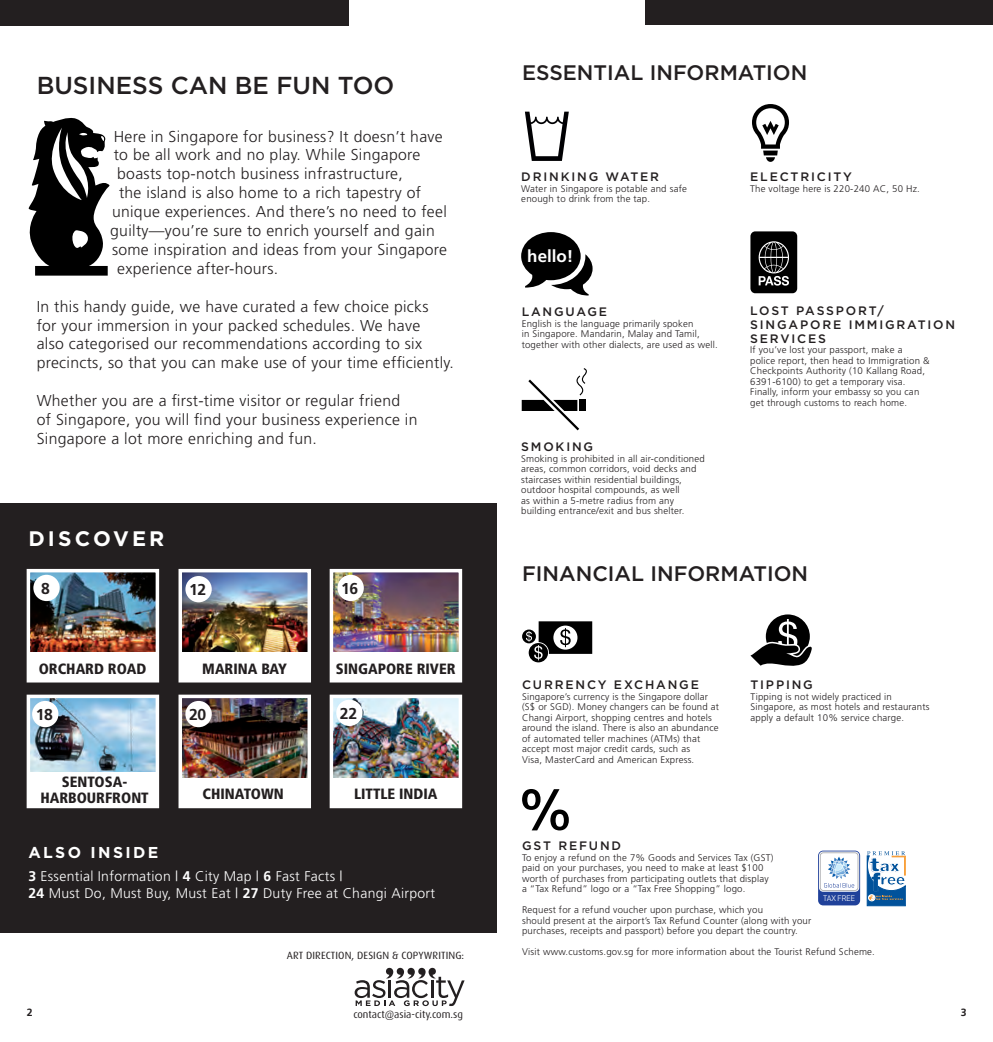
<style>
.page{position:relative;width:993px;height:1042px;background:#fff}
.page>*{position:absolute;margin:0;border:0;box-sizing:border-box;transform-origin:0 0}
.t1{font:500 24.5px "Gotham";color:#231f20}
.t2{font:500 21px "Gotham";color:#231f20}
._1_venue_name{font:700 21px "Gotham";letter-spacing:.15em;color:#fff}
.t3{font:700 16.97px "Frutiger";color:#fff}
._1_venue_name-2{font:300 15.75px/18.9px "Frutiger";letter-spacing:.02em;color:#231f20}
.t4{font:700 15.75px "Frutiger";letter-spacing:-.02em;color:#231f20}
._1_venue_name-3{font:700 15.75px "Gotham";letter-spacing:.15em;color:#fff}
._1_venue_name-4{font:900 condensed 14.88px "Frutiger";color:#231f20}
._1_venue_name-5{font:300 14px "Frutiger";letter-spacing:.02em;color:#fff}
._1_venue_name-6{font:500 12.25px/14px "Gotham";letter-spacing:.15em;color:#231f20}
.t5{font:10.5px "Dax OT";letter-spacing:.01em;color:#231f20}
.t6{font:700 10.5px "Frutiger LT Std";color:#231f20}
._1_venue_name-7{font:300 9.62px/10.5px "Frutiger";letter-spacing:.02em;color:#231f20}
.t7{font:7.52px "Apex New";color:#fff}
.s1{font-weight:700}
</style>
<div class="page">
<div style="left:645px;top:0;width:347px;height:25px;background:#231f20"></div>
<svg style="left:752px;top:104px;width:36px;height:58px"></svg>
<svg style="left:521px;top:232px;width:71px;height:63px"></svg>
<svg style="left:750px;top:231px;width:47px;height:62px;background:#282828"></svg>
<svg style="left:521px;top:368px;width:66px;height:62px"></svg>
<svg style="left:525px;top:112px;width:43px;height:49px"></svg>
<svg style="left:522px;top:621px;width:70px;height:41px"></svg>
<svg style="left:750px;top:614px;width:62px;height:52px"></svg>
<svg style="left:866px;top:851px;width:40px;height:56px"></svg>
<div style="left:868px;top:894px;width:6px;height:7px;border:1px solid #fff;border-radius:50%"></div>
<div style="left:817px;top:850px;width:42px;height:55px;background:#20419a;border-radius:5px"></div>
<svg style="left:818px;top:851px;width:40px;height:41px"></svg>
<svg style="left:819px;top:852px;width:39px;height:39px"></svg>
<div style="left:820px;top:853px;width:37px;height:37px;background:#fff;border-radius:3px"></div>
<svg style="left:824px;top:856px;width:29px;height:31px"></svg>
<svg style="left:522px;top:789px;width:46px;height:41px"></svg>
<div style="left:0;top:503px;width:496px;height:429px;background:#231f20"></div>
<div style="left:0;top:0;width:348px;height:26px;background:#231f20"></div>
<img style="left:32px;top:574px;width:122px;height:78px">
<div style="left:27px;top:569px;width:132px;height:113px;border:4px solid #fff"></div>
<img style="left:32px;top:699px;width:122px;height:73px">
<div style="left:27px;top:694px;width:132px;height:114px;border:4px solid #fff"></div>
<img style="left:183px;top:574px;width:123px;height:78px">
<div style="left:178px;top:569px;width:133px;height:113px;border:4px solid #fff"></div>
<img style="left:183px;top:699px;width:123px;height:80px">
<div style="left:178px;top:694px;width:133px;height:114px;border:4px solid #fff"></div>
<img style="left:334px;top:574px;width:123px;height:78px">
<div style="left:329px;top:569px;width:133px;height:113px;border:4px solid #fff"></div>
<img style="left:334px;top:699px;width:123px;height:80px">
<div style="left:329px;top:694px;width:133px;height:114px;border:4px solid #fff"></div>
<svg style="left:28px;top:117px;width:82px;height:159px"></svg>
<div style="left:29px;top:652px;width:129px;height:29px;background:#fff"></div>
<div style="left:29px;top:772px;width:129px;height:35px;background:#fff"></div>
<div style="left:179px;top:779px;width:129px;height:28px;background:#fff"></div>
<div style="left:332px;top:779px;width:129px;height:28px;background:#fff"></div>
<div style="left:180px;top:652px;width:129px;height:29px;background:#fff"></div>
<div style="left:331px;top:652px;width:128px;height:29px;background:#fff"></div>
<div style="left:33px;top:575px;width:27px;height:26px;background:#fff;border-radius:50%"></div>
<div style="left:185px;top:576px;width:27px;height:26px;background:#fff;border-radius:50%"></div>
<div style="left:185px;top:701px;width:27px;height:26px;background:#fff;border-radius:50%"></div>
<div style="left:32px;top:701px;width:26px;height:26px;background:#fff;border-radius:50%"></div>
<div style="left:337px;top:575px;width:27px;height:26px;background:#fff;border-radius:50%"></div>
<div style="left:336px;top:700px;width:26px;height:26px;background:#fff;border-radius:50%"></div>
<svg style="left:354px;top:968px;width:110px;height:38px"></svg>
<p class="t1" style="left:37px;top:71px;width:359px">BUSINESS CAN BE FUN TOO</p>
<p class="_1_venue_name-2" style="left:114px;top:127px;width:330px">Here in Singapore for business? It doesn’t have</p>
<p class="_1_venue_name-2" style="left:114px;top:145px;width:308px">to be all work and no play. While Singapore</p>
<p class="_1_venue_name-2" style="left:117px;top:164px;width:287px">boasts top-notch business infrastructure,</p>
<p class="_1_venue_name-2" style="left:119px;top:183px;width:303px">the island is also home to a rich tapestry of</p>
<p class="_1_venue_name-2" style="left:112px;top:202px;width:336px">unique experiences. And there’s no need to feel</p>
<p class="_1_venue_name-2" style="left:110px;top:221px;width:326px">guilty—you’re sure to enrich yourself and gain</p>
<p class="_1_venue_name-2" style="left:112px;top:240px;width:336px">some inspiration and ideas from your Singapore</p>
<p class="_1_venue_name-2" style="left:117px;top:259px;width:162px">experience after-hours.</p>
<p class="_1_venue_name-2" style="left:37px;top:297px;width:418px">In this handy guide, we have curated a few choice picks<br>for your immersion in your packed schedules. We have<br>also categorised our recommendations according to six precincts, so that you can make use of your time efficiently.</p>
<p class="_1_venue_name-2" style="left:37px;top:391px;width:382px">Whether you are a first-time visitor or regular friend of Singapore, you will find your business experience in<br>Singapore a lot more enriching and fun.</p>
<p class="_1_venue_name" style="left:28px;top:526px;width:137px">DISCOVER</p>
<p class="t4" style="left:41px;top:579px;width:10px">8</p>
<p class="t4" style="left:189px;top:580px;width:19px">12</p>
<p class="t4" style="left:341px;top:579px;width:19px">16</p>
<p class="_1_venue_name-4" style="left:39px;top:660px;width:109px">ORCHARD ROAD</p>
<p class="_1_venue_name-4" style="left:202px;top:660px;width:86px">MARINA BAY</p>
<p class="_1_venue_name-4" style="left:336px;top:660px;width:121px">SINGAPORE RIVER</p>
<p class="t4" style="left:36px;top:705px;width:19px">18</p>
<p class="t4" style="left:189px;top:705px;width:19px">20</p>
<p class="t4" style="left:340px;top:704px;width:19px">22</p>
<p class="_1_venue_name-4" style="left:62px;top:773px;width:67px">SENTOSA-</p>
<p class="_1_venue_name-4" style="left:40px;top:789px;width:110px">HARBOURFRONT</p>
<p class="_1_venue_name-4" style="left:202px;top:785px;width:83px">CHINATOWN</p>
<p class="_1_venue_name-4" style="left:354px;top:785px;width:85px">LITTLE INDIA</p>
<p class="_1_venue_name-3" style="left:28px;top:843px;width:131px">ALSO INSIDE</p>
<p class="_1_venue_name-5" style="left:28px;top:868px;width:316px"><span class="s1">3</span> Essential Information | <span class="s1">4</span> City Map | <span class="s1">6</span> Fast Facts |</p>
<p class="_1_venue_name-5" style="left:28px;top:885px;width:408px"><span class="s1">24</span> Must Do, Must Buy, Must Eat | <span class="s1">27</span> Duty Free at Changi Airport</p>
<p class="t5" style="left:286px;top:949px;width:179px">ART DIRECTION, DESIGN &amp; COPYWRITING:</p>
<p class="t2" style="left:522px;top:61px;width:287px">ESSENTIAL INFORMATION</p>
<p class="_1_venue_name-6" style="left:521px;top:170px;width:139px">DRINKING WATER</p>
<p class="_1_venue_name-7" style="left:521px;top:183px;width:167px">Water in Singapore is potable and safe enough to drink from the tap.</p>
<p class="t3" style="left:527px;top:246px;width:48px">hello!</p>
<p class="_1_venue_name-6" style="left:521px;top:304px;width:87px">LANGUAGE</p>
<p class="_1_venue_name-7" style="left:521px;top:318px;width:197px">English is the language primarily spoken<br>in Singapore. Mandarin, Malay and Tamil, together with other dialects, are used as well.</p>
<p class="_1_venue_name-6" style="left:521px;top:439px;width:73px">SMOKING</p>
<p class="_1_venue_name-7" style="left:521px;top:453px;width:185px">Smoking is prohibited in all air-conditioned areas, common corridors, void decks and staircases within residential buildings, outdoor hospital compounds, as well<br>as within a 5-metre radius from any building entrance/exit and bus shelter.</p>
<p class="_1_venue_name-6" style="left:750px;top:170px;width:103px">ELECTRICITY</p>
<p class="_1_venue_name-7" style="left:750px;top:183px;width:171px">The voltage here is 220-240 AC, 50 Hz.</p>
<p class="_1_venue_name-6" style="left:750px;top:303px;width:206px">LOST PASSPORT/<br>SINGAPORE IMMIGRATION<br>SERVICES</p>
<p class="_1_venue_name-7" style="left:750px;top:344px;width:181px">If you’ve lost your passport, make a police report, then head to Immigration &amp; Checkpoints Authority (10 Kallang Road, 6391-6100) to get a temporary visa.<br>Finally, inform your embassy so you can get through customs to reach home.</p>
<p class="t2" style="left:522px;top:561px;width:287px">FINANCIAL INFORMATION</p>
<p class="_1_venue_name-6" style="left:522px;top:677px;width:178px">CURRENCY EXCHANGE</p>
<p class="_1_venue_name-7" style="left:522px;top:691px;width:198px">Singapore’s currency is the Singapore dollar (S$ or SGD). Money changers can be found at Changi Airport, shopping centres and hotels around the island. There is also an abundance of automated teller machines (ATMs) that accept most major credit cards, such as<br>Visa, MasterCard and American Express.</p>
<p class="_1_venue_name-6" style="left:750px;top:677px;width:64px">TIPPING</p>
<p class="_1_venue_name-7" style="left:750px;top:691px;width:181px">Tipping is not widely practiced in<br>Singapore, as most hotels and restaurants apply a default 10% service charge.</p>
<p class="_1_venue_name-6" style="left:522px;top:839px;width:101px">GST REFUND</p>
<p class="_1_venue_name-7" style="left:522px;top:852px;width:253px">To enjoy a refund on the 7% Goods and Services Tax (GST) paid on your purchases, you need to make at least $100 worth of purchases from participating outlets that display a “Tax Refund” logo or a “Tax Free Shopping” logo.</p>
<p class="_1_venue_name-7" style="left:522px;top:905px;width:291px">Request for a refund voucher upon purchase, which you<br>should present at the airport’s Tax Refund Counter (along with your purchases, receipts and passport) before you depart the country.</p>
<p class="_1_venue_name-7" style="left:522px;top:947px;width:354px">Visit www.customs.gov.sg for more information about the Tourist Refund Scheme.</p>
<p class="t7" style="left:822px;top:894px;width:33px">TAX FREE</p>
<p class="t6" style="left:27px;top:1006px;width:7px">2</p>
<p class="t6" style="left:960px;top:1006px;width:7px">3</p>
<p class="t5" style="left:353px;top:1008px;width:111px">contact@asia-city.com.sg</p>
</div>
